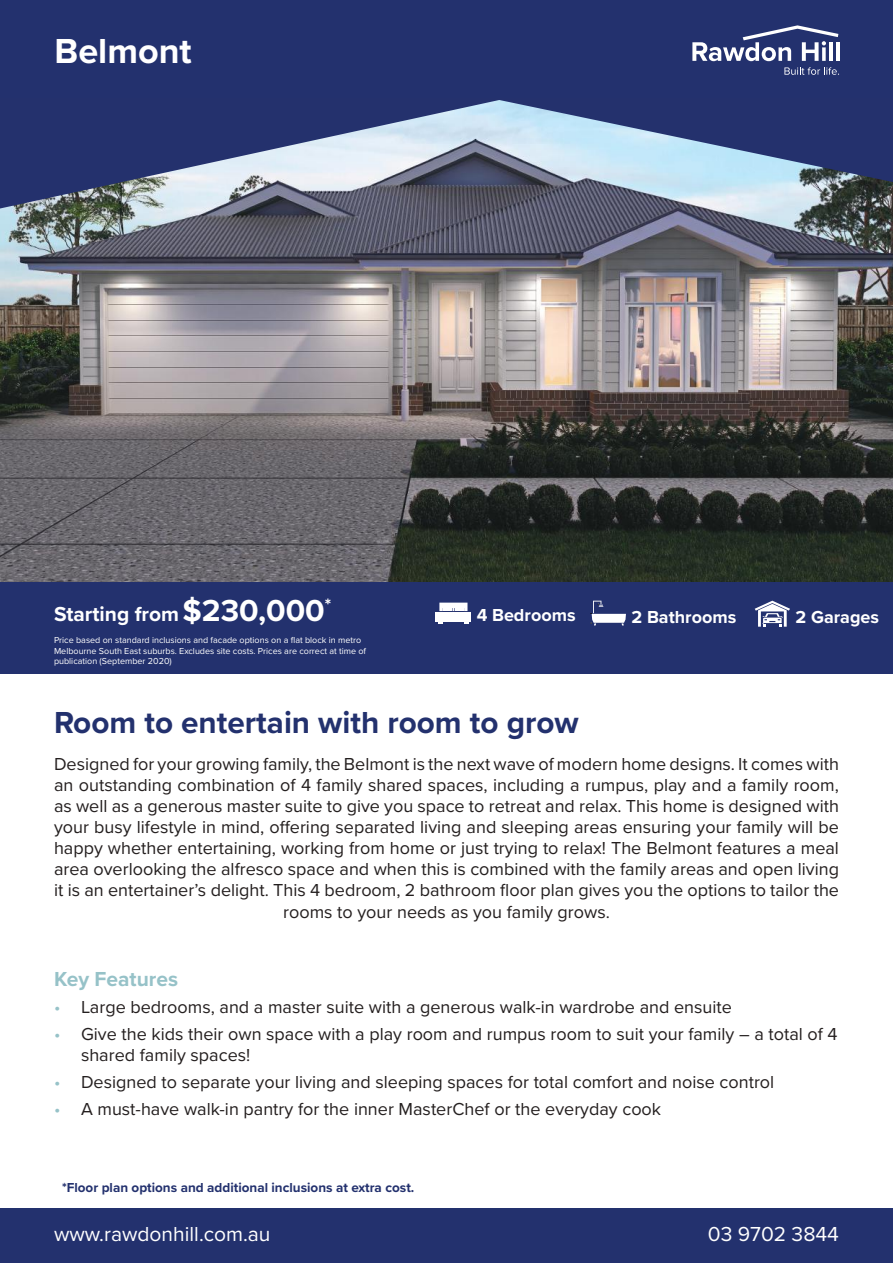
<style>
.page{position:relative;width:893px;height:1263px;background:#fff}
.page>*{position:absolute;margin:0;border:0;box-sizing:border-box;transform-origin:0 0}
.t1{font:700 36px "Proxima Nova";color:#fff}
.t2{font:700 31.5px "Proxima Nova";color:#23316e}
.t3{font:700 21px "Proxima Nova";color:#fff}
.t4{font:21px "Proxima Nova";color:#fff}
.t5{font:700 21px "Proxima Nova";color:#96c2c8}
.t6{font:18px/21.1px "Proxima Nova";color:#241f1f;text-align:center}
.t7{font:700 18px "Proxima Nova";color:#fff}
.t8{font:700 13.5px "Proxima Nova";color:#23316e}
.t9{font:9px/10.8px "Proxima Nova";color:#fff}
.s1{font-size:31.5px}
.s2{color:#96c2c8}
</style>
<div class="page">
<img style="left:0;top:208px;width:893px;height:374px">
<svg style="left:0;top:97px;width:893px;height:111px;background:#6a789a"></svg>
<div style="left:0;top:1209px;width:893px;height:54px;background:#23316e"></div>
<div style="left:0;top:0;width:893px;height:97px;background:#23316e"></div>
<svg style="left:692px;top:25px;width:146px;height:36px"></svg>
<hr style="left:829px;top:42px;width:4px;height:19px;background:#fff">
<hr style="left:836px;top:42px;width:4px;height:19px;background:#fff">
<svg style="left:784px;top:67px;width:55px;height:8px"></svg>
<div style="left:0;top:582px;width:893px;height:60px;background:#23316e"></div>
<div style="left:436px;top:612px;width:35px;height:9px;background:#fff"></div>
<svg style="left:439px;top:603px;width:28px;height:8px"></svg>
<svg style="left:591px;top:601px;width:35px;height:24px"></svg>
<svg style="left:755px;top:601px;width:35px;height:26px"></svg>
<div style="left:0;top:635px;width:893px;height:38px;background:#23316e"></div>
<h1 class="t1" style="left:55px;top:25px;width:139px">Belmont</h1>
<p class="t3" style="left:54px;top:599px;width:279px">Starting from <span class="s1">$230,000</span><sup>*</sup></p>
<p class="t7" style="left:477px;top:602px;width:100px">4 Bedrooms</p>
<p class="t7" style="left:632px;top:603px;width:106px">2 Bathrooms</p>
<p class="t7" style="left:796px;top:603px;width:85px">2 Garages</p>
<p class="t3" style="left:54px;top:602px;width:351px">Room to entertain with room to grow</p>
<p class="t9" style="left:54px;top:634px;width:314px">Price based on standard inclusions and facade options on a flat block in metro<br>Melbourne South East suburbs. Excludes site costs. Prices are correct at time of publication (September 2020)</p>
<h2 class="t2" style="left:54px;top:699px;width:526px">Room to entertain with room to grow</h2>
<p class="t6" style="left:54px;top:753px;width:787px">Designed for your growing family, the Belmont is the next wave of modern home designs. It comes with an outstanding combination of 4 family shared spaces, including a rumpus, play and a family room, as well as a generous master suite to give you space to retreat and relax. This home is designed with your busy lifestyle in mind, offering separated living and sleeping areas ensuring your family will be happy whether entertaining, working from home or just trying to relax! The Belmont features a meal area overlooking the alfresco space and when this is combined with the family areas and open living it is an entertainer’s delight. This 4 bedroom, 2 bathroom floor plan gives you the options to tailor the rooms to your needs as you family grows.</p>
<p class="t5" style="left:54px;top:963px;width:126px">Key Features</p>
<p class="t6" style="left:54px;top:996px;width:679px"><span class="s2">•</span> Large bedrooms, and a master suite with a generous walk-in wardrobe and ensuite</p>
<p class="t6" style="left:81px;top:1023px;width:758px;text-align:left;text-indent:-27px"><span class="s2">•</span> Give the kids their own space with a play room and rumpus room to suit your family – a total of 4 shared family spaces!</p>
<p class="t6" style="left:54px;top:1071px;width:722px"><span class="s2">•</span> Designed to separate your living and sleeping spaces for total comfort and noise control</p>
<p class="t6" style="left:54px;top:1098px;width:609px"><span class="s2">•</span> A must-have walk-in pantry for the inner MasterChef or the everyday cook</p>
<p class="t8" style="left:62px;top:1177px;width:354px">*Floor plan options and additional inclusions at extra cost.</p>
<p class="t4" style="left:54px;top:1218px;width:218px">www.rawdonhill.com.au</p>
<p class="t4" style="left:708px;top:1218px;width:133px">03 9702 3844</p>
</div>
